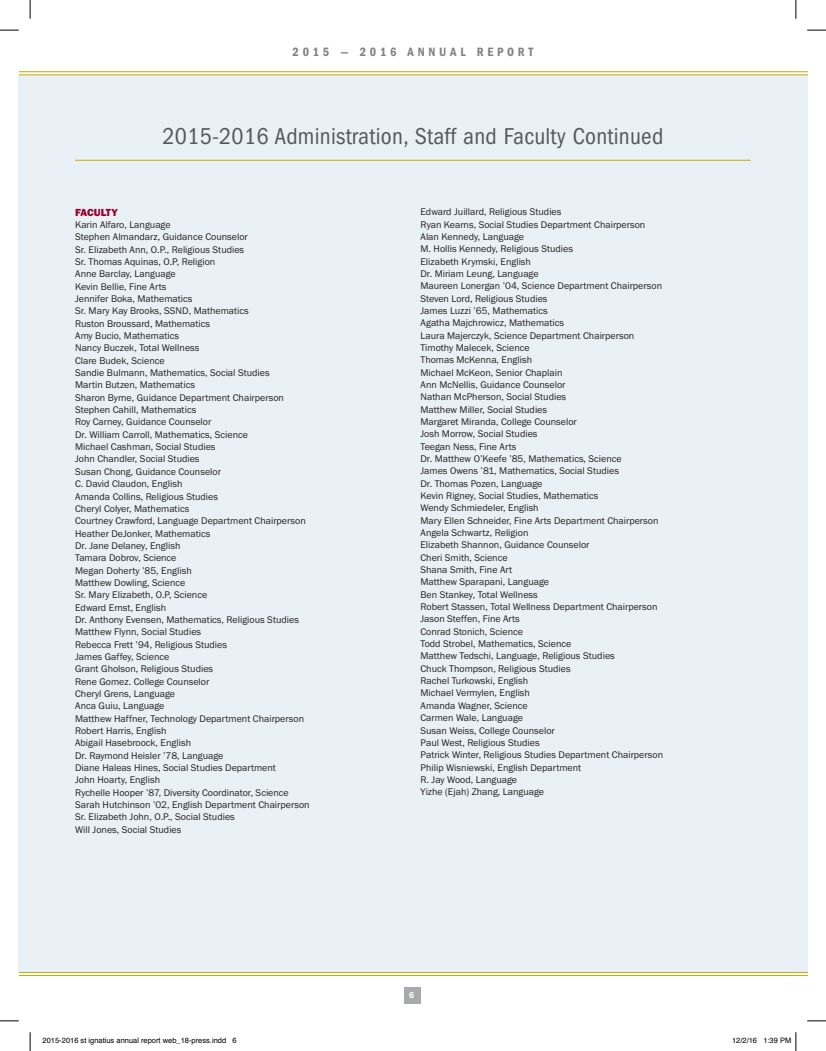
<style>
.page{position:relative;width:826px;height:1051px;background:#fff}
.page>*{position:absolute;margin:0;border:0;box-sizing:border-box;transform-origin:0 0}
.t1{font:condensed 23.75px "ITC Franklin Gothic Std";letter-spacing:.01em;color:#57585a}
.t2{font:12.5px "ITC Franklin Gothic Std Dm Cd";letter-spacing:.3em;color:#808285}
.t3{font:800 10.62px "Franklin Gothic Itc T";letter-spacing:-.01em;color:#98012d}
.t4{font:10px/12.4px "Franklin Gothic Itc T";color:#231f20}
.t5{font:600 8.75px "ITC Franklin Gothic Std";color:#fff}
.t6{font:7.5px "Helvetica";color:#000}
</style>
<div class="page">
<div style="left:403px;top:986px;width:17px;height:17px;background:#a8a9ad"></div>
<div style="left:19px;top:75px;width:776px;height:897px;background:#eaf1f6"></div>
<div style="left:795px;top:75px;width:11px;height:897px;background:#eaf1f6"></div>
<svg style="left:795px;top:71px;width:11px;height:4px"></svg>
<hr style="left:19px;top:74px;width:776px;height:1px;background:#c5a904">
<hr style="left:19px;top:71px;width:776px;height:1px;background:#c5a904">
<hr style="left:19px;top:974px;width:776px;height:1px;background:#c5a904">
<hr style="left:19px;top:971px;width:776px;height:1px;background:#c5a904">
<svg style="left:795px;top:971px;width:11px;height:2px"></svg>
<hr style="left:75px;top:160px;width:675px;height:1px;background:#c5a904">
<svg style="left:0;top:29px;width:19px;height:2px"></svg>
<svg style="left:807px;top:29px;width:18px;height:2px"></svg>
<svg style="left:0;top:1020px;width:19px;height:1px"></svg>
<svg style="left:807px;top:1020px;width:18px;height:1px"></svg>
<svg style="left:29px;top:0;width:2px;height:19px"></svg>
<svg style="left:29px;top:1032px;width:2px;height:18px"></svg>
<svg style="left:795px;top:0;width:1px;height:19px"></svg>
<svg style="left:795px;top:1032px;width:1px;height:18px"></svg>
<p class="t2" style="left:292px;top:44px;width:242px">2015 — 2016 ANNUAL REPORT</p>
<h1 class="t1" style="left:162px;top:123px;width:502px">2015-2016 Administration, Staff and Faculty Continued</h1>
<p class="t3" style="left:75px;top:206px;width:44px">FACULTY</p>
<p class="t4" style="left:75px;top:218px;width:236px">Karin Alfaro, Language<br>Stephen Almandarz, Guidance Counselor<br>Sr. Elizabeth Ann, O.P., Religious Studies<br>Sr. Thomas Aquinas, O.P, Religion<br>Anne Barclay, Language<br>Kevin Bellie, Fine Arts<br>Jennifer Boka, Mathematics<br>Sr. Mary Kay Brooks, SSND, Mathematics<br>Ruston Broussard, Mathematics<br>Amy Bucio, Mathematics<br>Nancy Buczek, Total Wellness<br>Clare Budek, Science<br>Sandie Bulmann, Mathematics, Social Studies<br>Martin Butzen, Mathematics<br>Sharon Byrne, Guidance Department Chairperson Stephen Cahill, Mathematics<br>Roy Carney, Guidance Counselor<br>Dr. William Carroll, Mathematics, Science<br>Michael Cashman, Social Studies<br>John Chandler, Social Studies<br>Susan Chong, Guidance Counselor<br>C. David Claudon, English<br>Amanda Collins, Religious Studies<br>Cheryl Colyer, Mathematics<br>Courtney Crawford, Language Department Chairperson Heather DeJonker, Mathematics<br>Dr. Jane Delaney, English<br>Tamara Dobrov, Science<br>Megan Doherty ’85, English<br>Matthew Dowling, Science<br>Sr. Mary Elizabeth, O.P, Science<br>Edward Ernst, English<br>Dr. Anthony Evensen, Mathematics, Religious Studies Matthew Flynn, Social Studies<br>Rebecca Frett ’94, Religious Studies<br>James Gaffey, Science<br>Grant Gholson, Religious Studies<br>Rene Gomez. College Counselor<br>Cheryl Grens, Language<br>Anca Guiu, Language<br>Matthew Haffner, Technology Department Chairperson Robert Harris, English<br>Abigail Hasebroock, English<br>Dr. Raymond Heisler ’78, Language<br>Diane Haleas Hines, Social Studies Department<br>John Hoarty, English<br>Rychelle Hooper ’87, Diversity Coordinator, Science Sarah Hutchinson ’02, English Department Chairperson Sr. Elizabeth John, O.P., Social Studies<br>Will Jones, Social Studies</p>
<p class="t4" style="left:420px;top:205px;width:244px">Edward Juillard, Religious Studies<br>Ryan Kearns, Social Studies Department Chairperson Alan Kennedy, Language<br>M. Hollis Kennedy, Religious Studies<br>Elizabeth Krymski, English<br>Dr. Miriam Leung, Language<br>Maureen Lonergan ’04, Science Department Chairperson Steven Lord, Religious Studies<br>James Luzzi ’65, Mathematics<br>Agatha Majchrowicz, Mathematics<br>Laura Majerczyk, Science Department Chairperson Timothy Malecek, Science<br>Thomas McKenna, English<br>Michael McKeon, Senior Chaplain<br>Ann McNellis, Guidance Counselor<br>Nathan McPherson, Social Studies<br>Matthew Miller, Social Studies<br>Margaret Miranda, College Counselor<br>Josh Morrow, Social Studies<br>Teegan Ness, Fine Arts<br>Dr. Matthew O’Keefe ’85, Mathematics, Science<br>James Owens ’81, Mathematics, Social Studies<br>Dr. Thomas Pozen, Language<br>Kevin Rigney, Social Studies, Mathematics<br>Wendy Schmiedeler, English<br>Mary Ellen Schneider, Fine Arts Department Chairperson Angela Schwartz, Religion<br>Elizabeth Shannon, Guidance Counselor<br>Cheri Smith, Science<br>Shana Smith, Fine Art<br>Matthew Sparapani, Language<br>Ben Stankey, Total Wellness<br>Robert Stassen, Total Wellness Department Chairperson Jason Steffen, Fine Arts<br>Conrad Stonich, Science<br>Todd Strobel, Mathematics, Science<br>Matthew Tedschi, Language, Religious Studies<br>Chuck Thompson, Religious Studies<br>Rachel Turkowski, English<br>Michael Vermylen, English<br>Amanda Wagner, Science<br>Carmen Wale, Language<br>Susan Weiss, College Counselor<br>Paul West, Religious Studies<br>Patrick Winter, Religious Studies Department Chairperson Philip Wisniewski, English Department<br>R. Jay Wood, Language<br>Yizhe (Ejah) Zhang, Language</p>
<p class="t5" style="left:409px;top:989px;width:7px">6</p>
<p class="t6" style="left:43px;top:1034px;width:195px">2015-2016 st ignatius annual report web_18-press.indd 6</p>
<p class="t6" style="left:731px;top:1034px;width:61px">12/2/16 1:39 PM</p>
</div>
